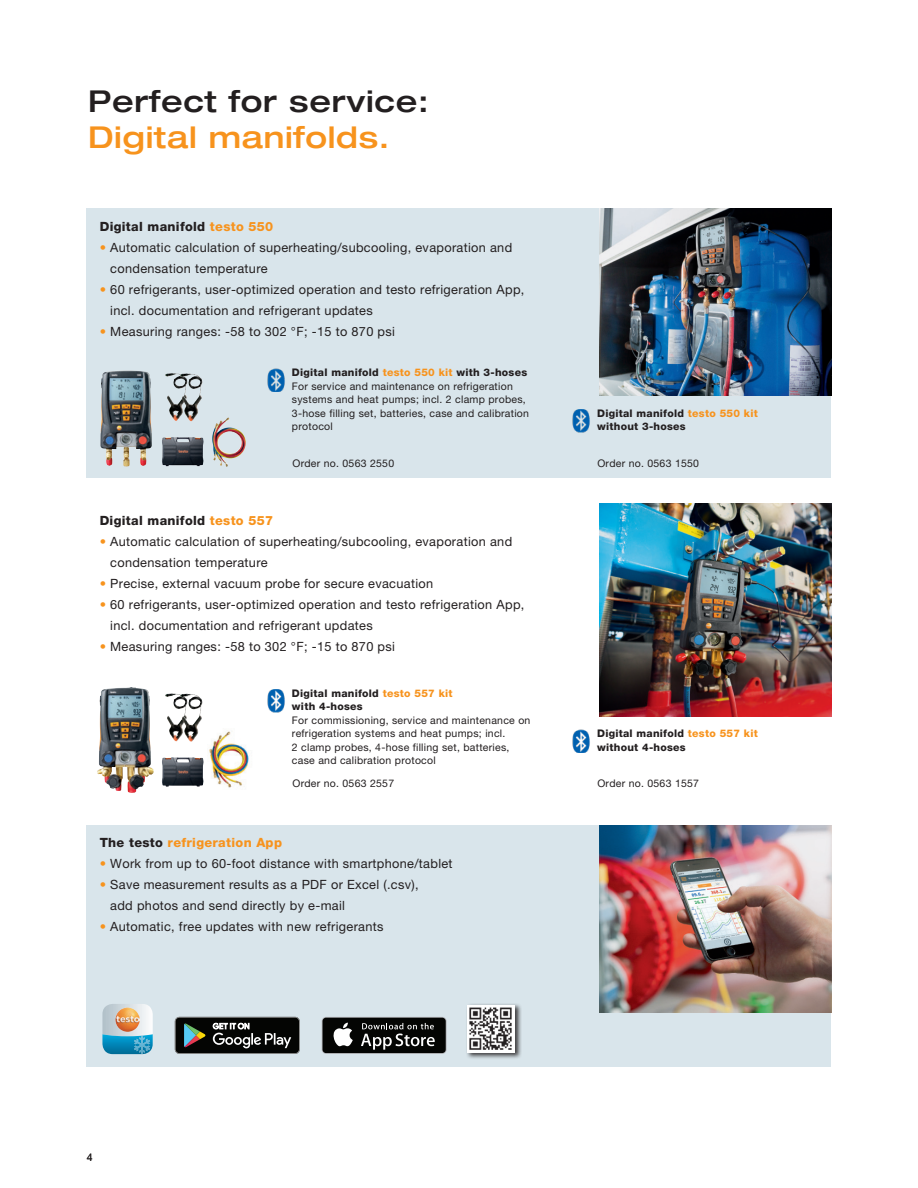
<style>
.page{position:relative;width:918px;height:1188px;background:#fff}
.page>*{position:absolute;margin:0;border:0;box-sizing:border-box;transform-origin:0 0}
.t1{font:500 expanded 30px "Helvetica Neue LT Com";letter-spacing:.025em;color:#231f20}
.t2{font:500 expanded 30px "Helvetica Neue LT Com";letter-spacing:.025em;color:#f7931d}
.t3{font:12.75px/21px "Helvetica Neue LTW1 G";letter-spacing:.025em;color:#231f20}
.t4{font:800 12.75px "Helvetica Neue LTW1 G";letter-spacing:.025em;color:#231f20}
.t5{font:800 12.75px "Helvetica Neue LTW1 G";letter-spacing:.025em;color:#f7931d}
.t6{font:10.5px/13.5px "Helvetica Neue LTW1 G";letter-spacing:.025em;color:#231f20}
.t7{font:800 10.5px/13.5px "Helvetica Neue LTW1 G";letter-spacing:.025em;color:#231f20}
.s1{color:#f7931d}
.s2{font-weight:800}
.s3{font-weight:800;color:#f7931d}
.s4{color:#231f20}
</style>
<div class="page">
<div style="left:87px;top:825px;width:744px;height:242px;background:#d9e5eb"></div>
<div style="left:87px;top:208px;width:744px;height:270px;background:#d9e5eb"></div>
<img style="left:599px;top:825px;width:232px;height:187px">
<img style="left:599px;top:503px;width:232px;height:213px">
<img style="left:599px;top:208px;width:232px;height:187px">
<img style="left:214px;top:418px;width:14px;height:18px">
<img style="left:165px;top:693px;width:15px;height:34px">
<img style="left:180px;top:693px;width:21px;height:34px">
<img style="left:165px;top:373px;width:15px;height:34px">
<img style="left:180px;top:373px;width:21px;height:34px">
<img style="left:162px;top:757px;width:42px;height:30px">
<img style="left:97px;top:687px;width:34px;height:104px">
<img style="left:162px;top:437px;width:42px;height:29px">
<img style="left:209px;top:731px;width:40px;height:57px">
<img style="left:100px;top:371px;width:30px;height:96px">
<svg style="left:102px;top:1004px;width:51px;height:50px;background:#94b6bd"></svg>
<img style="left:268px;top:369px;width:17px;height:23px">
<img style="left:573px;top:409px;width:17px;height:23px">
<img style="left:268px;top:689px;width:17px;height:23px">
<img style="left:573px;top:730px;width:17px;height:23px">
<svg style="left:175px;top:1017px;width:125px;height:37px;background:#2f3230"></svg>
<svg style="left:322px;top:1017px;width:125px;height:37px"></svg>
<div style="left:323px;top:1018px;width:123px;height:35px;background:#040503;border-radius:4px"></div>
<svg style="left:333px;top:1023px;width:20px;height:23px"></svg>
<svg style="left:361px;top:1023px;width:74px;height:27px"></svg>
<div style="left:465px;top:1003px;width:57px;height:57px;background:#231f20;opacity:.85"></div>
<img style="left:467px;top:1005px;width:48px;height:47px">
<h1 class="t1" style="left:88px;top:82px;width:342px">Perfect for service:</h1>
<h1 class="t2" style="left:88px;top:118px;width:303px">Digital manifolds.</h1>
<p class="t4" style="left:100px;top:219px;width:175px">Digital manifold <span class="s1">testo 550</span></p>
<p class="t3" style="left:110px;top:237px;width:404px;text-indent:-11px"><span class="s1">•</span> Automatic calculation of superheating/subcooling, evaporation and condensation temperature</p>
<p class="t3" style="left:110px;top:279px;width:416px;text-indent:-11px"><span class="s1">•</span> 60 refrigerants, user-optimized operation and testo refrigeration App, incl. documentation and refrigerant updates</p>
<p class="t3" style="left:100px;top:321px;width:297px"><span class="s1">•</span> Measuring ranges: -58 to 302 °F; -15 to 870 psi</p>
<p class="t6" style="left:292px;top:366px;width:239px"><span class="s2">Digital manifold</span> <span class="s3">testo 550 kit</span> <span class="s2">with 3-hoses </span>For service and maintenance on refrigeration systems and heat pumps; incl. 2 clamp probes, 3-hose filling set, batteries, case and calibration protocol</p>
<p class="t6" style="left:292px;top:456px;width:103px">Order no. 0563 2550</p>
<p class="t4" style="left:100px;top:513px;width:175px">Digital manifold <span class="s1">testo 557</span></p>
<p class="t3" style="left:110px;top:531px;width:404px;text-indent:-11px"><span class="s1">•</span> Automatic calculation of superheating/subcooling, evaporation and condensation temperature</p>
<p class="t3" style="left:100px;top:573px;width:335px"><span class="s1">•</span> Precise, external vacuum probe for secure evacuation</p>
<p class="t3" style="left:110px;top:594px;width:416px;text-indent:-11px"><span class="s1">•</span> 60 refrigerants, user-optimized operation and testo refrigeration App, incl. documentation and refrigerant updates</p>
<p class="t3" style="left:100px;top:636px;width:297px"><span class="s1">•</span> Measuring ranges: -58 to 302 °F; -15 to 870 psi</p>
<p class="t7" style="left:292px;top:686px;width:162px">Digital manifold <span class="s1">testo 557 kit </span>with 4-hoses</p>
<p class="t6" style="left:292px;top:713px;width:240px">For commissioning, service and maintenance on refrigeration systems and heat pumps; incl.<br>2 clamp probes, 4-hose filling set, batteries, case and calibration protocol</p>
<p class="t6" style="left:292px;top:777px;width:103px">Order no. 0563 2557</p>
<p class="t5" style="left:100px;top:835px;width:184px"><span class="s4">The testo</span> refrigeration App</p>
<p class="t3" style="left:100px;top:853px;width:354px"><span class="s1">•</span> Work from up to 60-foot distance with smartphone/tablet</p>
<p class="t3" style="left:110px;top:874px;width:310px;text-indent:-11px"><span class="s1">•</span> Save measurement results as a PDF or Excel (.csv), add photos and send directly by e-mail</p>
<p class="t3" style="left:100px;top:916px;width:285px"><span class="s1">•</span> Automatic, free updates with new refrigerants</p>
<p class="t7" style="left:597px;top:406px;width:162px">Digital manifold <span class="s1">testo 550 kit </span>without 3-hoses</p>
<p class="t6" style="left:597px;top:456px;width:103px">Order no. 0563 1550</p>
<p class="t7" style="left:597px;top:727px;width:162px">Digital manifold <span class="s1">testo 557 kit </span>without 4-hoses</p>
<p class="t6" style="left:597px;top:777px;width:103px">Order no. 0563 1557</p>
<p class="t6" style="left:87px;top:1150px;width:7px">4</p>
</div>
